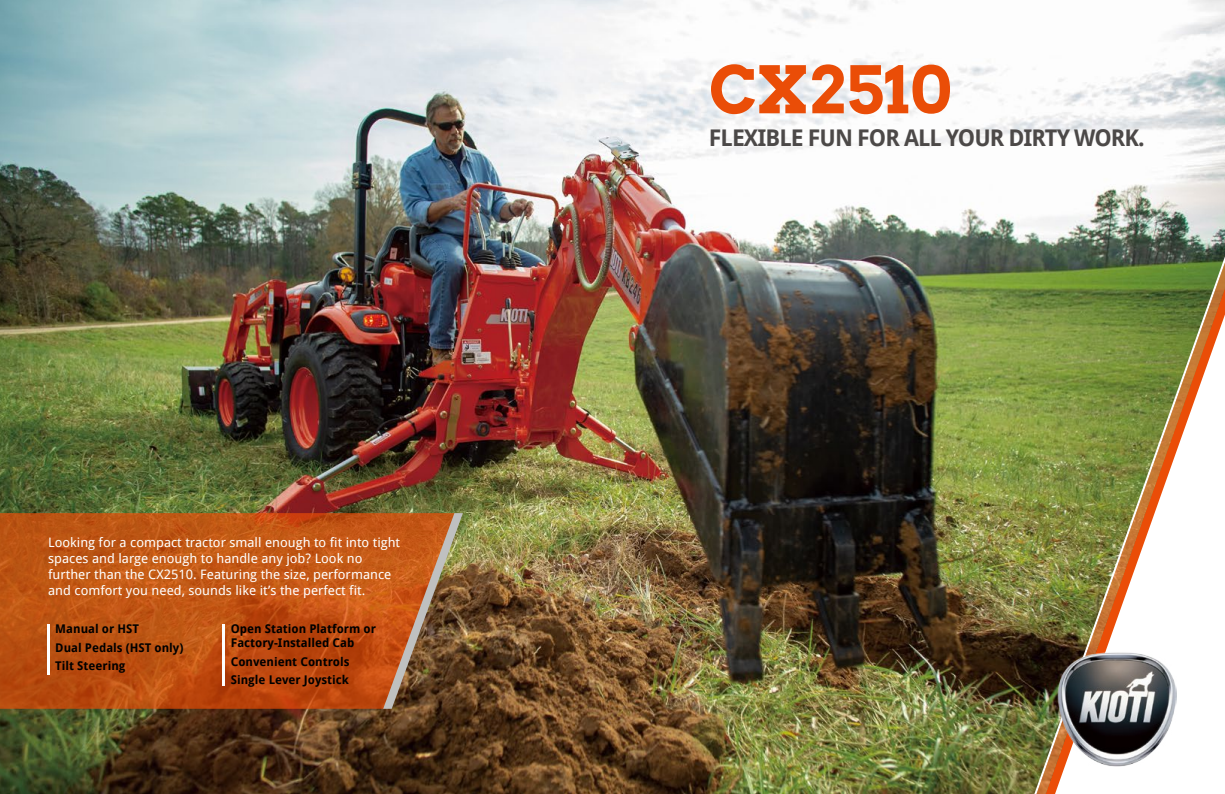
<style>
.page{position:relative;width:1225px;height:794px;background:#fff}
.page>*{position:absolute;margin:0;border:0;box-sizing:border-box;transform-origin:0 0}
.t1{font:700 65px "Arvo";color:#ea4d07}
.t2{font:700 23px "Droid Sans";letter-spacing:-.04em;color:#4c4948}
.t3{font:13px "Droid Sans";color:#fff}
.t4{font:700 12px "Droid Sans";color:#000}
</style>
<div class="page">
<img style="left:0;top:0;width:1225px;height:794px">
<img style="left:1033px;top:238px;width:192px;height:556px">
<svg style="left:0;top:513px;width:383px;height:196px;background:#be5112"></svg>
<img style="left:383px;top:513px;width:80px;height:196px">
<hr style="left:222px;top:624px;width:2px;height:61px;background:#fff">
<hr style="left:48px;top:624px;width:2px;height:50px;background:#fff">
<img style="left:1057px;top:651px;width:119px;height:115px">
<p class="t3" style="left:48px;top:535px;width:353px">Looking for a compact tractor small enough to fit into tight</p>
<p class="t3" style="left:48px;top:551px;width:316px">spaces and large enough to handle any job? Look no</p>
<p class="t3" style="left:48px;top:567px;width:345px">further than the CX2510. Featuring the size, performance</p>
<p class="t3" style="left:48px;top:583px;width:319px">and comfort you need, sounds like it’s the perfect fit.</p>
<p class="t4" style="left:55px;top:622px;width:85px">Manual or HST</p>
<p class="t4" style="left:55px;top:640px;width:130px">Dual Pedals (HST only)</p>
<p class="t4" style="left:55px;top:659px;width:72px">Tilt Steering</p>
<p class="t4" style="left:231px;top:622px;width:147px">Open Station Platform or</p>
<p class="t4" style="left:231px;top:636px;width:125px">Factory-Installed Cab</p>
<p class="t4" style="left:231px;top:654px;width:120px">Convenient Controls</p>
<p class="t4" style="left:231px;top:673px;width:120px">Single Lever Joystick</p>
<p class="t1" style="left:709px;top:49px;width:244px">CX2510</p>
<p class="t2" style="left:709px;top:124px;width:437px">FLEXIBLE FUN FOR ALL YOUR DIRTY WORK.</p>
</div>
